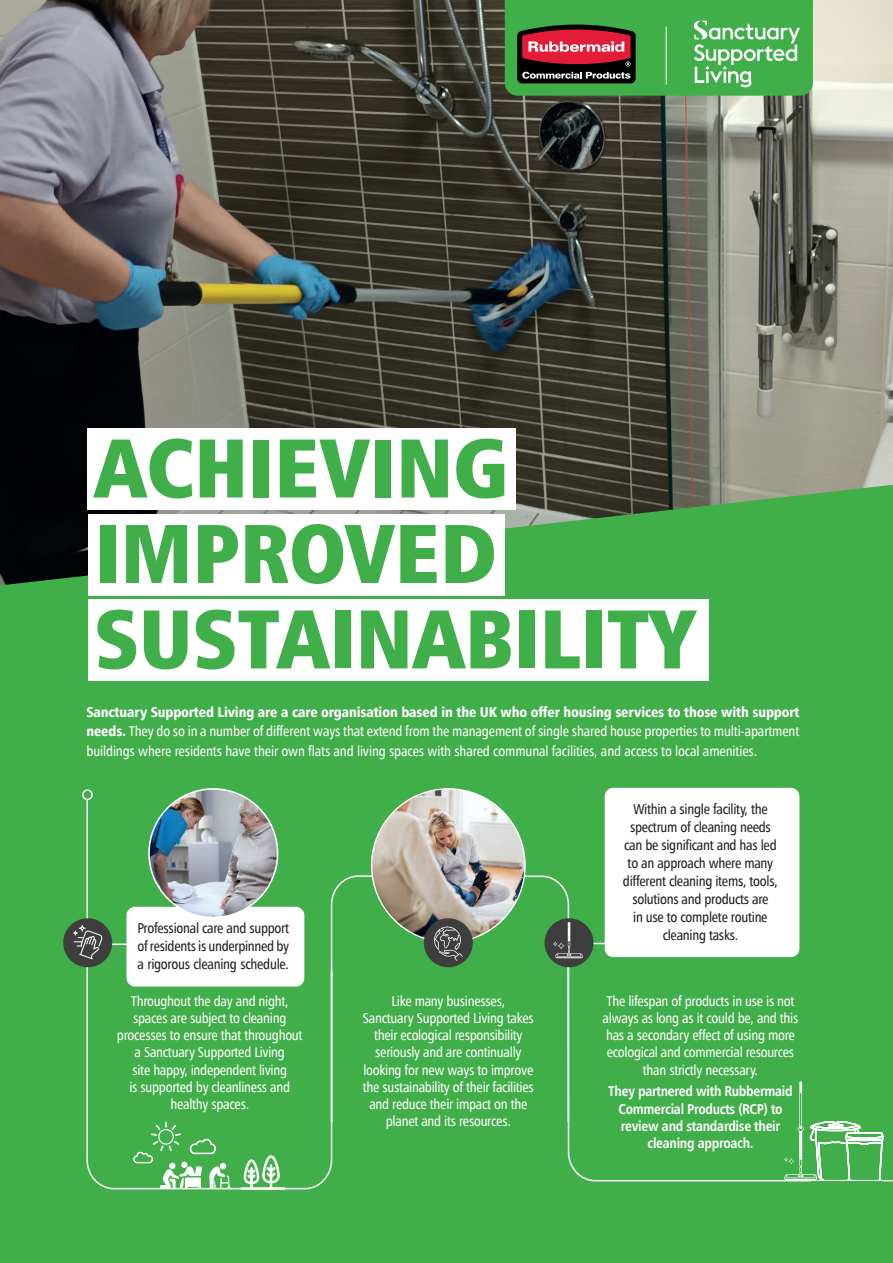
<style>
.page{position:relative;width:893px;height:1263px;background:#40ae49}
.page>*{position:absolute;margin:0;border:0;box-sizing:border-box;transform-origin:0 0}
.t1{font:900 condensed 83.4px/85.5px "Humanist 777 BT";color:#40ae49}
.t2{font:14.25px/17.2px "Humanist 777 BT Cn Rm";letter-spacing:-.02em;color:#fff;text-align:center}
.t3{font:14.25px/18px "Humanist 777 BT Cn Rm";letter-spacing:-.02em;color:#231f20;text-align:justify}
.t4{font:900 condensed 14.25px "Humanist 777 BT";letter-spacing:-.01em;color:#fff}
.t5{font:700 condensed 14.25px/17.2px "Humanist 777 BT";letter-spacing:-.02em;color:#fff;text-align:center}
.s1{font-family:"Humanist 777 BT";font-weight:900;font-stretch:condensed}
</style>
<div class="page">
<img style="left:0;top:0;width:893px;height:585px">
<div style="left:88px;top:428px;width:428px;height:82px;background:#fff"></div>
<div style="left:88px;top:599px;width:620px;height:81px;background:#fff"></div>
<div style="left:88px;top:514px;width:416px;height:81px;background:#fff"></div>
<svg style="left:86px;top:796px;width:807px;height:394px"></svg>
<svg style="left:505px;top:0;width:308px;height:96px"></svg>
<div style="left:83px;top:790px;width:9px;height:9px;background:#40ae49;border-radius:50%"></div>
<div style="left:82px;top:789px;width:11px;height:11px;border:2px solid #fff;border-radius:50%"></div>
<div style="left:126px;top:907px;width:178px;height:79px;background:#fff;border-radius:9px"></div>
<div style="left:605px;top:788px;width:194px;height:169px;background:#fff;border-radius:9px"></div>
<hr style="left:106px;top:943px;width:25px;height:2px;background:#fff">
<img style="left:372px;top:789px;width:153px;height:153px;border-radius:77px">
<svg style="left:241px;top:1155px;width:45px;height:34px"></svg>
<svg style="left:133px;top:1122px;width:97px;height:67px"></svg>
<div style="left:424px;top:918px;width:49px;height:49px;background:#3e3e3f;border-radius:50%"></div>
<svg style="left:434px;top:926px;width:29px;height:35px"></svg>
<div style="left:544px;top:918px;width:49px;height:49px;background:#3e3e3f;border-radius:50%"></div>
<svg style="left:548px;top:922px;width:42px;height:41px"></svg>
<svg style="left:553px;top:922px;width:56px;height:36px"></svg>
<svg style="left:784px;top:1081px;width:99px;height:109px"></svg>
<div style="left:812px;top:1181px;width:71px;height:10px;background:#40ae49"></div>
<img style="left:149px;top:789px;width:129px;height:128px;border-radius:64px">
<div style="left:63px;top:918px;width:49px;height:49px;background:#3e3e3f;border-radius:50%"></div>
<svg style="left:73px;top:925px;width:30px;height:34px"></svg>
<h1 class="t1" style="left:94px;top:423px;width:602px">ACHIEVING<br>IMPROVED<br>SUSTAINABILITY</h1>
<p class="t4" style="left:86px;top:703px;width:714px">Sanctuary Supported Living are a care organisation based in the UK who offer housing services to those with support</p>
<p class="t2" style="left:86px;top:721px;width:714px;line-height:19.5px;text-align:left"><span class="s1">needs.</span> They do so in a number of different ways that extend from the management of single shared house properties to multi-apartment buildings where residents have their own flats and living spaces with shared communal facilities, and access to local amenities.</p>
<p class="t3" style="left:137px;top:919px;width:153px">Professional care and support of residents is underpinned by a rigorous cleaning schedule.</p>
<p class="t3" style="left:623px;top:800px;width:156px;text-align:center">Within a single facility, the spectrum of cleaning needs can be significant and has led to an approach where many different cleaning items, tools, solutions and products are<br>in use to complete routine cleaning tasks.</p>
<p class="t2" style="left:117px;top:992px;width:187px">Throughout the day and night, spaces are subject to cleaning processes to ensure that throughout a Sanctuary Supported Living<br>site happy, independent living<br>is supported by cleanliness and healthy spaces.</p>
<p class="t2" style="left:363px;top:992px;width:172px">Like many businesses,<br>Sanctuary Supported Living takes their ecological responsibility seriously and are continually looking for new ways to improve the sustainability of their facilities and reduce their impact on the planet and its resources.</p>
<p class="t2" style="left:603px;top:992px;width:197px">The lifespan of products in use is not always as long as it could be, and this has a secondary effect of using more ecological and commercial resources than strictly necessary.</p>
<p class="t5" style="left:608px;top:1082px;width:186px">They partnered with Rubbermaid<br>Commercial Products (RCP) to review and standardise their cleaning approach.</p>
</div>
